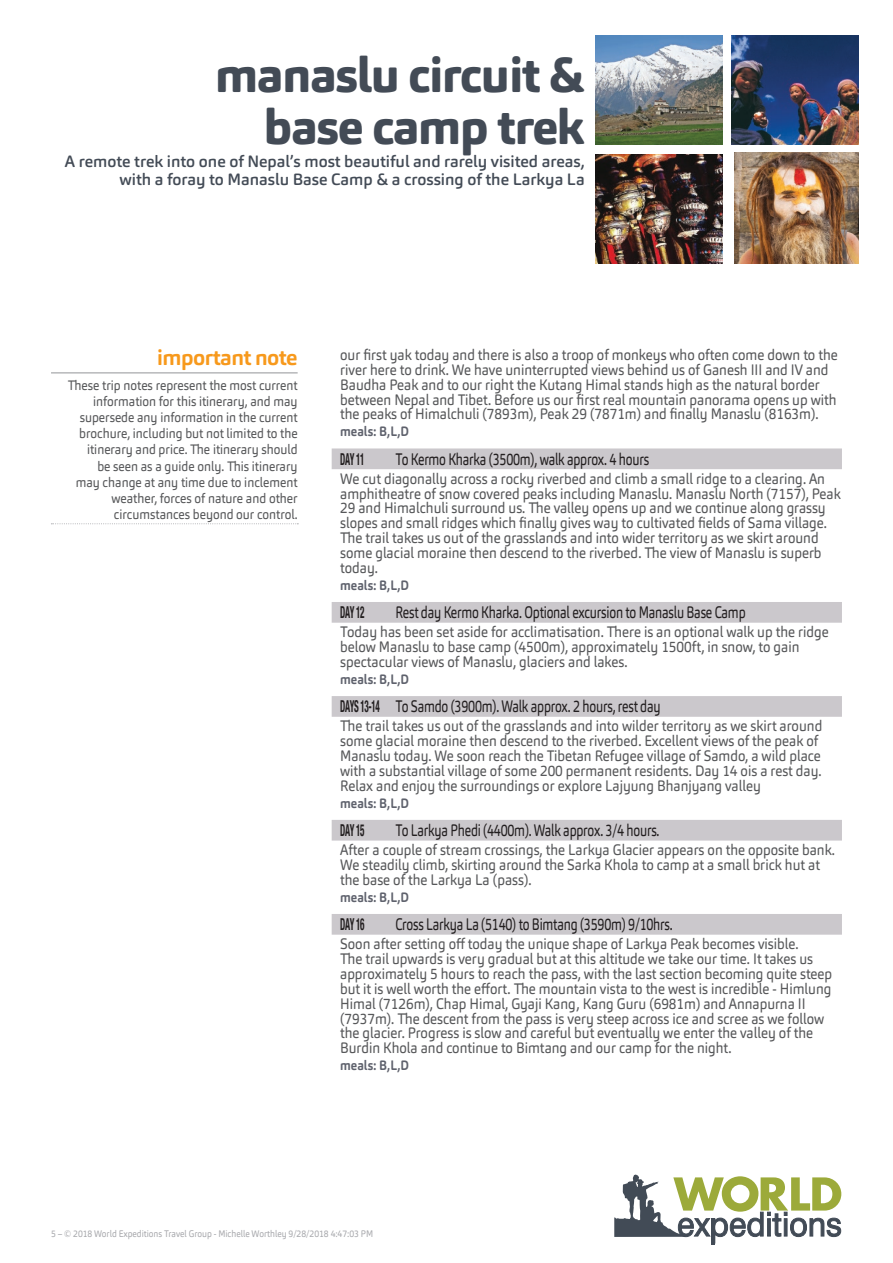
<style>
.page{position:relative;width:893px;height:1263px;background:#fff}
.page>*{position:absolute;margin:0;border:0;box-sizing:border-box;transform-origin:0 0}
.t1{font:800 48.6px/52.9px "Carnas";letter-spacing:-.025em;color:#434b56;text-align:right}
.t2{font:700 21.6px "Carnas";letter-spacing:-.025em;color:#f7991c}
.t3{font:16.5px "Carnas";letter-spacing:-.015em;color:#231f20;scale:.75 1}
.t4{font:700 condensed 16.5px "Helvetica Neue LT Std";letter-spacing:-.035em;color:#231f20;scale:.55 1}
.t5{font:500 16.2px/18.9px "Carnas";color:#434b56;text-align:right}
.t6{font:15px/14.9px "Carnas";color:#57585a;scale:.9 1}
.t7{font:13.5px/16.2px "Carnas";color:#57585a;text-align:right;scale:.9 1}
.t8{font:700 13.5px "Carnas";color:#5f626d;scale:.9 1}
.t9{font:9.45px "Carnas";color:#a8a9ad;scale:.9 1}
.s1{font-family:"Helvetica Neue LT Std";font-weight:700;font-stretch:condensed}
</style>
<div class="page">
<svg style="left:614px;top:1174px;width:228px;height:71px"></svg>
<div style="left:332px;top:448px;width:510px;height:21px;background:#cbc8cc"></div>
<div style="left:332px;top:602px;width:510px;height:21px;background:#cbc8cc"></div>
<div style="left:332px;top:696px;width:510px;height:21px;background:#cbc8cc"></div>
<div style="left:332px;top:820px;width:510px;height:20px;background:#cbc8cc"></div>
<div style="left:332px;top:914px;width:510px;height:21px;background:#cbc8cc"></div>
<img style="left:595px;top:35px;width:128px;height:109px">
<img style="left:731px;top:35px;width:128px;height:109px">
<img style="left:595px;top:154px;width:128px;height:109px">
<img style="left:734px;top:153px;width:125px;height:110px">
<hr style="left:51px;top:373px;width:247px;height:1px;background:#939598">
<svg style="left:51px;top:523px;width:247px;height:1px"></svg>
<h1 class="t1" style="left:215px;top:48px;width:371px">manaslu circuit &amp; base camp trek</h1>
<p class="t5" style="left:65px;top:151px;width:521px">A remote trek into one of Nepal’s most beautiful and rarely visited areas, with a foray to Manaslu Base Camp &amp; a crossing of the Larkya La</p>
<h2 class="t2" style="left:157px;top:343px;width:142px">important note</h2>
<p class="t7" style="left:68px;top:377px;width:257px">These trip notes represent the most current information for this itinerary, and may supersede any information in the current brochure, including but not limited to the itinerary and price. The itinerary should<br>be seen as a guide only. This itinerary<br>may change at any time due to inclement weather, forces of nature and other circumstances beyond our control.</p>
<p class="t6" style="left:340px;top:347px;width:554px">our first yak today and there is also a troop of monkeys who often come down to the river here to drink. We have uninterrupted views behind us of Ganesh III and IV and Baudha Peak and to our right the Kutang Himal stands high as the natural border between Nepal and Tibet. Before us our first real mountain panorama opens up with the peaks of Himalchuli (7893m), Peak 29 (7871m) and finally Manaslu (8163m).</p>
<p class="t8" style="left:340px;top:423px;width:78px">meals: B,L,D</p>
<p class="t4" style="left:340px;top:449px;width:46px">DAY 11</p>
<p class="t3" style="left:395px;top:448px;width:340px">To Kermo Kharka (3500m), walk approx. 4 hours</p>
<p class="t6" style="left:340px;top:471px;width:558px">We cut diagonally across a rocky riverbed and climb a small ridge to a clearing. An amphitheatre of snow covered peaks including Manaslu. Manaslu North (7157), Peak 29 and Himalchuli surround us. The valley opens up and we continue along grassy slopes and small ridges which finally gives way to cultivated fields of Sama village.<br>The trail takes us out of the grasslands and into wider territory as we skirt around some glacial moraine then descend to the riverbed. The view of Manaslu is superb today.</p>
<p class="t8" style="left:340px;top:576px;width:78px">meals: B,L,D</p>
<p class="t4" style="left:340px;top:602px;width:46px">DAY 12</p>
<p class="t3" style="left:395px;top:602px;width:468px">Rest day Kermo Kharka. Optional excursion to Manaslu Base Camp</p>
<p class="t6" style="left:340px;top:624px;width:544px">Today has been set aside for acclimatisation. There is an optional walk up the ridge below Manaslu to base camp (4500m), approximately 1500ft, in snow, to gain spectacular views of Manaslu, glaciers and lakes.</p>
<p class="t8" style="left:340px;top:670px;width:78px">meals: B,L,D</p>
<p class="t3" style="left:340px;top:696px;width:429px"><span class="s1">DAYS 13-14</span> To Samdo (3900m). Walk approx. 2 hours, rest day</p>
<p class="t6" style="left:340px;top:719px;width:537px">The trail takes us out of the grasslands and into wilder territory as we skirt around some glacial moraine then descend to the riverbed. Excellent views of the peak of Manaslu today. We soon reach the Tibetan Refugee village of Samdo, a wild place with a substantial village of some 200 permanent residents. Day 14 ois a rest day.<br>Relax and enjoy the surroundings or explore Lajyung Bhanjyang valley</p>
<p class="t8" style="left:340px;top:794px;width:78px">meals: B,L,D</p>
<p class="t4" style="left:340px;top:820px;width:46px">DAY 15</p>
<p class="t3" style="left:395px;top:820px;width:353px">To Larkya Phedi (4400m). Walk approx. 3/4 hours.</p>
<p class="t6" style="left:340px;top:842px;width:551px">After a couple of stream crossings, the Larkya Glacier appears on the opposite bank.<br>We steadily climb, skirting around the Sarka Khola to camp at a small brick hut at the base of the Larkya La (pass).</p>
<p class="t8" style="left:340px;top:888px;width:78px">meals: B,L,D</p>
<p class="t4" style="left:340px;top:914px;width:46px">DAY 16</p>
<p class="t3" style="left:395px;top:914px;width:371px">Cross Larkya La (5140) to Bimtang (3590m) 9/10hrs.</p>
<p class="t6" style="left:340px;top:936px;width:548px">Soon after setting off today the unique shape of Larkya Peak becomes visible.<br>The trail upwards is very gradual but at this altitude we take our time. It takes us approximately 5 hours to reach the pass, with the last section becoming quite steep but it is well worth the effort. The mountain vista to the west is incredible - Himlung Himal (7126m), Chap Himal, Gyaji Kang, Kang Guru (6981m) and Annapurna II (7937m). The descent from the pass is very steep across ice and scree as we follow the glacier. Progress is slow and careful but eventually we enter the valley of the Burdin Khola and continue to Bimtang and our camp for the night.</p>
<p class="t8" style="left:340px;top:1057px;width:78px">meals: B,L,D</p>
<p class="t9" style="left:51px;top:1227px;width:359px">5 – © 2018 World Expeditions Travel Group - Michelle Worthley 9/28/2018 4:47:03 PM</p>
</div>
